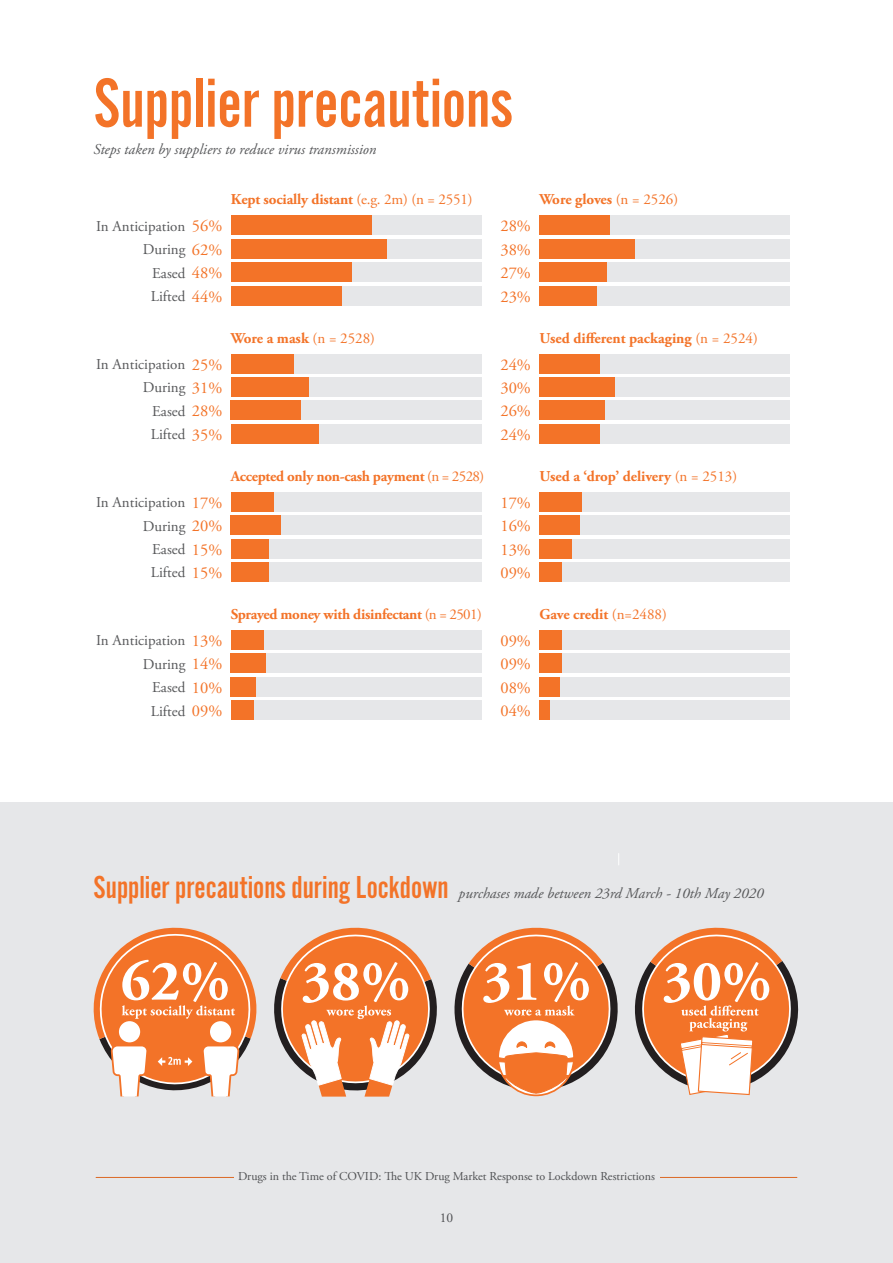
<style>
.page{position:relative;width:893px;height:1263px;background:#fff}
.page>*{position:absolute;margin:0;border:0;box-sizing:border-box;transform-origin:0 0}
.t1{font:72px "Alternate Got No 2 D";color:#f37328}
.t2{font:16.5px/23.4px "Adobe Garamond Pro";color:#f37328}
.t3{font:15px/23.4px "Adobe Garamond Pro";color:#57585a}
.t4{font:700 15px "Adobe Garamond Pro";letter-spacing:-.02em;color:#f37328}
.t5{font:italic 15px "Adobe Garamond Pro";color:#57585a}
.t6{font:700 15px "Adobe Garamond Pro";color:#f37328}
.t7{font:13.5px "Adobe Garamond Pro";color:#57585a}
.t8{font:12px "Adobe Garamond Pro";color:#57585a}
.s1{font-weight:400}
.s2{font-size:16.5px;color:#f37328}
.s3{font-family:"Alternate Got No 2 D";font-style:normal;font-size:33px;color:#f37328}
</style>
<div class="page">
<div style="left:0;top:802px;width:893px;height:461px;background:#e6e7e9"></div>
<svg style="left:618px;top:853px;width:1px;height:12px"></svg>
<svg style="left:93px;top:927px;width:164px;height:170px"></svg>
<svg style="left:274px;top:927px;width:525px;height:170px"></svg>
<div style="left:231px;top:216px;width:251px;height:19px;background:#e6e7e9"></div>
<div style="left:231px;top:216px;width:140px;height:19px;background:#f37328"></div>
<div style="left:231px;top:263px;width:251px;height:19px;background:#e6e7e9"></div>
<div style="left:231px;top:263px;width:120px;height:19px;background:#f37328"></div>
<div style="left:231px;top:286px;width:251px;height:19px;background:#e6e7e9"></div>
<div style="left:231px;top:286px;width:110px;height:19px;background:#f37328"></div>
<div style="left:231px;top:239px;width:251px;height:19px;background:#e6e7e9"></div>
<div style="left:231px;top:239px;width:155px;height:19px;background:#f37328"></div>
<div style="left:231px;top:424px;width:251px;height:19px;background:#e6e7e9"></div>
<div style="left:231px;top:424px;width:88px;height:19px;background:#f37328"></div>
<div style="left:231px;top:354px;width:251px;height:19px;background:#e6e7e9"></div>
<div style="left:231px;top:354px;width:63px;height:19px;background:#f37328"></div>
<div style="left:231px;top:401px;width:251px;height:19px;background:#e6e7e9"></div>
<div style="left:231px;top:401px;width:70px;height:19px;background:#f37328"></div>
<div style="left:231px;top:377px;width:251px;height:19px;background:#e6e7e9"></div>
<div style="left:231px;top:377px;width:78px;height:19px;background:#f37328"></div>
<div style="left:231px;top:492px;width:251px;height:19px;background:#e6e7e9"></div>
<div style="left:231px;top:492px;width:42px;height:19px;background:#f37328"></div>
<div style="left:231px;top:539px;width:251px;height:19px;background:#e6e7e9"></div>
<div style="left:231px;top:539px;width:37px;height:19px;background:#f37328"></div>
<div style="left:231px;top:562px;width:251px;height:19px;background:#e6e7e9"></div>
<div style="left:231px;top:562px;width:37px;height:19px;background:#f37328"></div>
<div style="left:231px;top:516px;width:251px;height:19px;background:#e6e7e9"></div>
<div style="left:231px;top:516px;width:50px;height:19px;background:#f37328"></div>
<div style="left:231px;top:630px;width:251px;height:19px;background:#e6e7e9"></div>
<div style="left:231px;top:630px;width:32px;height:19px;background:#f37328"></div>
<div style="left:231px;top:677px;width:251px;height:19px;background:#e6e7e9"></div>
<div style="left:231px;top:677px;width:25px;height:19px;background:#f37328"></div>
<div style="left:231px;top:701px;width:251px;height:19px;background:#e6e7e9"></div>
<div style="left:231px;top:701px;width:22px;height:19px;background:#f37328"></div>
<div style="left:231px;top:654px;width:251px;height:19px;background:#e6e7e9"></div>
<div style="left:231px;top:654px;width:35px;height:19px;background:#f37328"></div>
<div style="left:539px;top:216px;width:251px;height:19px;background:#e6e7e9"></div>
<div style="left:539px;top:216px;width:71px;height:19px;background:#f37328"></div>
<div style="left:539px;top:263px;width:251px;height:19px;background:#e6e7e9"></div>
<div style="left:539px;top:263px;width:68px;height:19px;background:#f37328"></div>
<div style="left:539px;top:286px;width:251px;height:19px;background:#e6e7e9"></div>
<div style="left:539px;top:286px;width:58px;height:19px;background:#f37328"></div>
<div style="left:539px;top:239px;width:251px;height:19px;background:#e6e7e9"></div>
<div style="left:539px;top:239px;width:96px;height:19px;background:#f37328"></div>
<div style="left:539px;top:424px;width:251px;height:19px;background:#e6e7e9"></div>
<div style="left:539px;top:424px;width:61px;height:19px;background:#f37328"></div>
<div style="left:539px;top:354px;width:251px;height:19px;background:#e6e7e9"></div>
<div style="left:539px;top:354px;width:61px;height:19px;background:#f37328"></div>
<div style="left:539px;top:401px;width:251px;height:19px;background:#e6e7e9"></div>
<div style="left:539px;top:401px;width:66px;height:19px;background:#f37328"></div>
<div style="left:539px;top:377px;width:251px;height:19px;background:#e6e7e9"></div>
<div style="left:539px;top:377px;width:76px;height:19px;background:#f37328"></div>
<div style="left:539px;top:492px;width:251px;height:19px;background:#e6e7e9"></div>
<div style="left:539px;top:492px;width:43px;height:19px;background:#f37328"></div>
<div style="left:539px;top:539px;width:251px;height:19px;background:#e6e7e9"></div>
<div style="left:539px;top:539px;width:33px;height:19px;background:#f37328"></div>
<div style="left:539px;top:562px;width:251px;height:19px;background:#e6e7e9"></div>
<div style="left:539px;top:562px;width:23px;height:19px;background:#f37328"></div>
<div style="left:539px;top:516px;width:251px;height:19px;background:#e6e7e9"></div>
<div style="left:539px;top:516px;width:41px;height:19px;background:#f37328"></div>
<div style="left:539px;top:630px;width:251px;height:19px;background:#e6e7e9"></div>
<div style="left:539px;top:630px;width:23px;height:19px;background:#f37328"></div>
<div style="left:539px;top:677px;width:251px;height:19px;background:#e6e7e9"></div>
<div style="left:539px;top:677px;width:20px;height:19px;background:#f37328"></div>
<div style="left:539px;top:701px;width:251px;height:19px;background:#e6e7e9"></div>
<div style="left:539px;top:701px;width:10px;height:19px;background:#f37328"></div>
<div style="left:539px;top:654px;width:251px;height:19px;background:#e6e7e9"></div>
<div style="left:539px;top:654px;width:23px;height:19px;background:#f37328"></div>
<h1 class="t1" style="left:94px;top:65px;width:421px">Supplier precautions</h1>
<p class="t5" style="left:94px;top:140px;width:284px">Steps taken by suppliers to reduce virus transmission</p>
<p class="t4" style="left:231px;top:191px;width:243px">Kept socially distant <span class="s1">(e.g. 2m) (n = 2551)</span></p>
<p class="t3" style="left:96px;top:215px;width:128px">In Anticipation <span class="s2">56%</span></p>
<p class="t3" style="left:151px;top:262px;width:73px">Eased <span class="s2">48%<br></span>Lifted <span class="s2">44%</span></p>
<p class="t2" style="left:500px;top:215px;width:32px">28%</p>
<p class="t2" style="left:500px;top:262px;width:32px">27%<br>23%</p>
<p class="t3" style="left:143px;top:238px;width:81px">During <span class="s2">62%</span></p>
<p class="t2" style="left:500px;top:238px;width:32px">38%</p>
<p class="t4" style="left:539px;top:191px;width:140px">Wore gloves <span class="s1">(n = 2526)</span></p>
<p class="t3" style="left:96px;top:353px;width:128px">In Anticipation <span class="s2">25%</span></p>
<p class="t3" style="left:151px;top:400px;width:73px">Eased <span class="s2">28%<br></span>Lifted <span class="s2">35%</span></p>
<p class="t3" style="left:143px;top:376px;width:81px">During <span class="s2">31%</span></p>
<p class="t6" style="left:231px;top:329px;width:146px">Wore a mask <span class="s1">(n = 2528)</span></p>
<p class="t3" style="left:96px;top:491px;width:128px">In Anticipation <span class="s2">17%</span></p>
<p class="t3" style="left:151px;top:538px;width:73px">Eased <span class="s2">15%<br></span>Lifted <span class="s2">15%</span></p>
<p class="t3" style="left:143px;top:515px;width:81px">During <span class="s2">20%</span></p>
<p class="t4" style="left:231px;top:467px;width:255px">Accepted only non-cash payment <span class="s1">(n = 2528)</span></p>
<p class="t3" style="left:96px;top:629px;width:128px">In Anticipation <span class="s2">13%</span></p>
<p class="t3" style="left:151px;top:676px;width:73px">Eased <span class="s2">10%<br></span>Lifted <span class="s2">09%</span></p>
<p class="t3" style="left:143px;top:653px;width:81px">During <span class="s2">14%</span></p>
<p class="t4" style="left:231px;top:605px;width:252px">Sprayed money with disinfectant <span class="s1">(n = 2501)</span></p>
<p class="t2" style="left:500px;top:353px;width:32px">24%</p>
<p class="t2" style="left:500px;top:400px;width:32px">26%<br>24%</p>
<p class="t2" style="left:500px;top:377px;width:32px">30%</p>
<p class="t6" style="left:539px;top:329px;width:220px">Used different packaging <span class="s1">(n = 2524)</span></p>
<p class="t2" style="left:500px;top:491px;width:32px">17%</p>
<p class="t2" style="left:500px;top:538px;width:32px">13%<br>09%</p>
<p class="t2" style="left:500px;top:515px;width:32px">16%</p>
<p class="t6" style="left:539px;top:467px;width:199px">Used a ‘drop’ delivery <span class="s1">(n = 2513)</span></p>
<p class="t2" style="left:500px;top:630px;width:32px">09%</p>
<p class="t2" style="left:500px;top:676px;width:32px">08%<br>04%</p>
<p class="t2" style="left:500px;top:653px;width:32px">09%</p>
<p class="t6" style="left:539px;top:605px;width:129px">Gave credit <span class="s1">(n=2488)</span></p>
<p class="t5" style="left:94px;top:884px;width:671px"><span class="s3">Supplier precautions during Lockdown</span> purchases made between 23rd March - 10th May 2020</p>
<p class="t8" style="left:238px;top:1169px;width:418px">Drugs in the Time of COVID: The UK Drug Market Response to Lockdown Restrictions</p>
<p class="t7" style="left:440px;top:1210px;width:15px">10</p>
</div>
